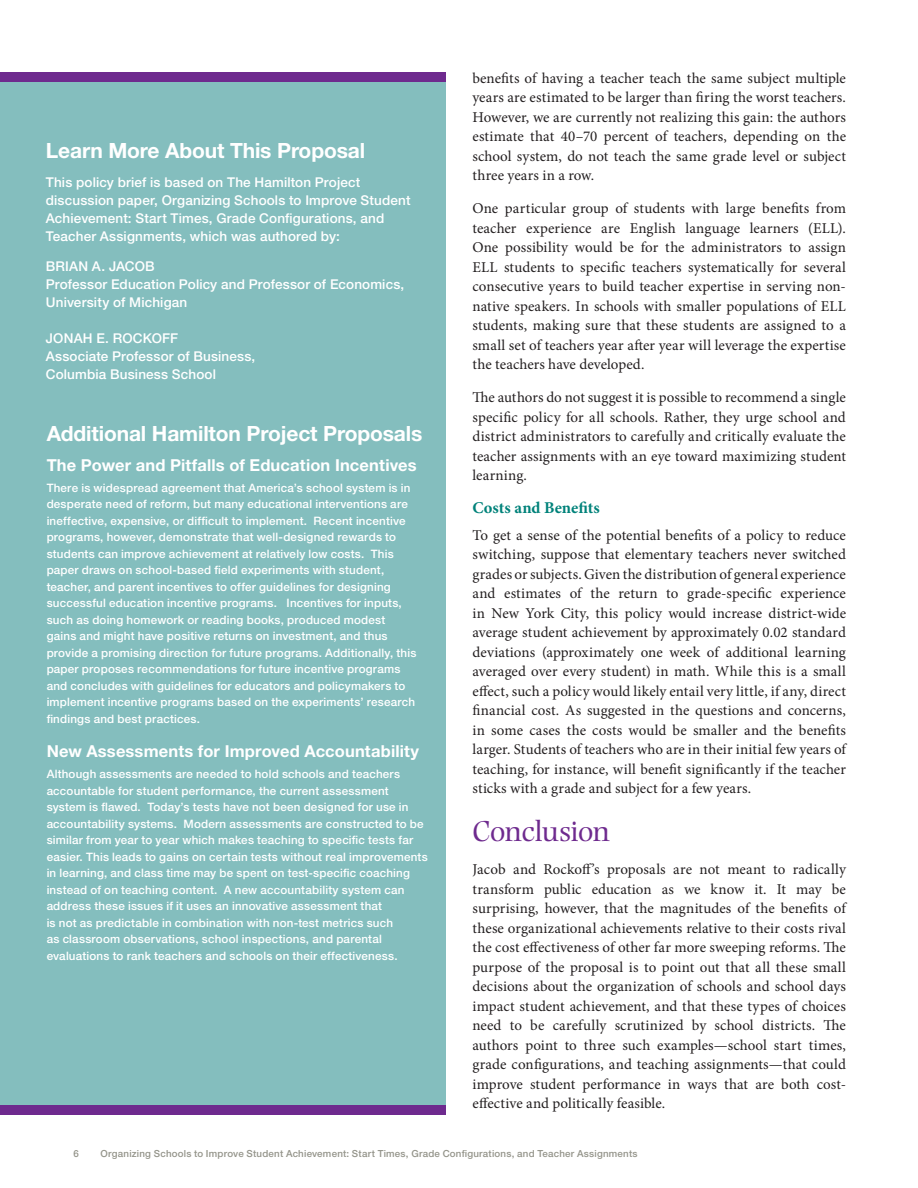
<style>
.page{position:relative;width:918px;height:1188px;background:#fff}
.page>*{position:absolute;margin:0;border:0;box-sizing:border-box;transform-origin:0 0}
.t1{font:30px "Photina MT Std";letter-spacing:-.015em;color:#6e2a8e}
.t2{font:700 21px "Helvetica Neue";letter-spacing:-.005em;color:#fff}
.t3{font:700 16.5px "Helvetica Neue";letter-spacing:.01em;color:#fff}
.t4{font:700 16.5px "Minion Pro";letter-spacing:.005em;color:#00827a}
.t5{font:15px/19.5px "Minion Pro";letter-spacing:.005em;color:#231f20;text-align:justify}
.t6{font:500 13.5px/18px "Helvetica Neue";letter-spacing:.01em;color:#fff}
.t7{font:500 11.7px/16.5px "Helvetica Neue";letter-spacing:.015em;color:#fff}
.t8{font:500 9.75px "Helvetica Neue";letter-spacing:.025em;color:#94948a}
</style>
<div class="page">
<div style="left:0;top:72px;width:445px;height:1043px;background:#84bebe"></div>
<div style="left:0;top:1106px;width:445px;height:9px;background:#6e2a8e"></div>
<div style="left:0;top:72px;width:445px;height:9px;background:#6e2a8e"></div>
<h2 class="t2" style="left:46px;top:138px;width:321px">Learn More About This Proposal</h2>
<p class="t6" style="left:46px;top:173px;width:366px">This policy brief is based on The Hamilton Project discussion paper, Organizing Schools to Improve Student Achievement: Start Times, Grade Configurations, and Teacher Assignments, which was authored by:</p>
<p class="t6" style="left:46px;top:257px;width:360px">BRIAN A. JACOB<br>Professor Education Policy and Professor of Economics,<br>University of Michigan</p>
<p class="t6" style="left:46px;top:329px;width:211px">JONAH E. ROCKOFF<br>Associate Professor of Business,<br>Columbia Business School</p>
<h2 class="t2" style="left:47px;top:420px;width:377px">Additional Hamilton Project Proposals</h2>
<p class="t3" style="left:47px;top:455px;width:372px">The Power and Pitfalls of Education Incentives</p>
<p class="t7" style="left:47px;top:479px;width:371px">There is widespread agreement that America’s school system is in desperate need of reform, but many educational interventions are ineffective, expensive, or difficult to implement. Recent incentive programs, however, demonstrate that well-designed rewards to students can improve achievement at relatively low costs. This paper draws on school-based field experiments with student, teacher, and parent incentives to offer guidelines for designing successful education incentive programs. Incentives for inputs, such as doing homework or reading books, produced modest gains and might have positive returns on investment, and thus provide a promising direction for future programs. Additionally, this paper proposes recommendations for future incentive programs and concludes with guidelines for educators and policymakers to implement incentive programs based on the experiments’ research findings and best practices.</p>
<p class="t3" style="left:47px;top:741px;width:374px">New Assessments for Improved Accountability</p>
<p class="t7" style="left:47px;top:766px;width:383px">Although assessments are needed to hold schools and teachers accountable for student performance, the current assessment system is flawed. Today’s tests have not been designed for use in accountability systems. Modern assessments are constructed to be similar from year to year which makes teaching to specific tests far easier. This leads to gains on certain tests without real improvements in learning, and class time may be spent on test-specific coaching instead of on teaching content. A new accountability system can address these issues if it uses an innovative assessment that<br>is not as predictable in combination with non-test metrics such<br>as classroom observations, school inspections, and parental evaluations to rank teachers and schools on their effectiveness.</p>
<p class="t5" style="left:472px;top:68px;width:375px">benefits of having a teacher teach the same subject multiple years are estimated to be larger than firing the worst teachers.<br>However, we are currently not realizing this gain: the authors estimate that 40–70 percent of teachers, depending on the school system, do not teach the same grade level or subject three years in a row.</p>
<p class="t5" style="left:472px;top:199px;width:375px">One particular group of students with large benefits from teacher experience are English language learners (ELL).<br>One possibility would be for the administrators to assign ELL students to specific teachers systematically for several consecutive years to build teacher expertise in serving non&shy;native speakers. In schools with smaller populations of ELL students, making sure that these students are assigned to a small set of teachers year after year will leverage the expertise the teachers have developed.</p>
<p class="t5" style="left:472px;top:388px;width:375px">The authors do not suggest it is possible to recommend a single specific policy for all schools. Rather, they urge school and district administrators to carefully and critically evaluate the teacher assignments with an eye toward maximizing student learning.</p>
<p class="t4" style="left:472px;top:497px;width:129px">Costs and Benefits</p>
<p class="t5" style="left:472px;top:525px;width:375px">To get a sense of the potential benefits of a policy to reduce switching, suppose that elementary teachers never switched grades or subjects. Given the distribution of general experience and estimates of the return to grade-specific experience in New York City, this policy would increase district-wide average student achievement by approximately 0.02 standard deviations (approximately one week of additional learning averaged over every student) in math. While this is a small effect, such a policy would likely entail very little, if any, direct financial cost. As suggested in the questions and concerns, in some cases the costs would be smaller and the benefits larger. Students of teachers who are in their initial few years of teaching, for instance, will benefit significantly if the teacher sticks with a grade and subject for a few years.</p>
<h1 class="t1" style="left:472px;top:814px;width:139px">Conclusion</h1>
<p class="t5" style="left:472px;top:860px;width:375px">Jacob and Rockoff’s proposals are not meant to radically transform public education as we know it. It may be surprising, however, that the magnitudes of the benefits of these organizational achievements relative to their costs rival the cost effectiveness of other far more sweeping reforms. The purpose of the proposal is to point out that all these small decisions about the organization of schools and school days impact student achievement, and that these types of choices need to be carefully scrutinized by school districts. The authors point to three such examples—school start times, grade configurations, and teaching assignments—that could improve student performance in ways that are both cost&shy;effective and politically feasible.</p>
<p class="t8" style="left:74px;top:1147px;width:7px">6</p>
<p class="t8" style="left:100px;top:1147px;width:539px">Organizing Schools to Improve Student Achievement: Start Times, Grade Configurations, and Teacher Assignments</p>
</div>
